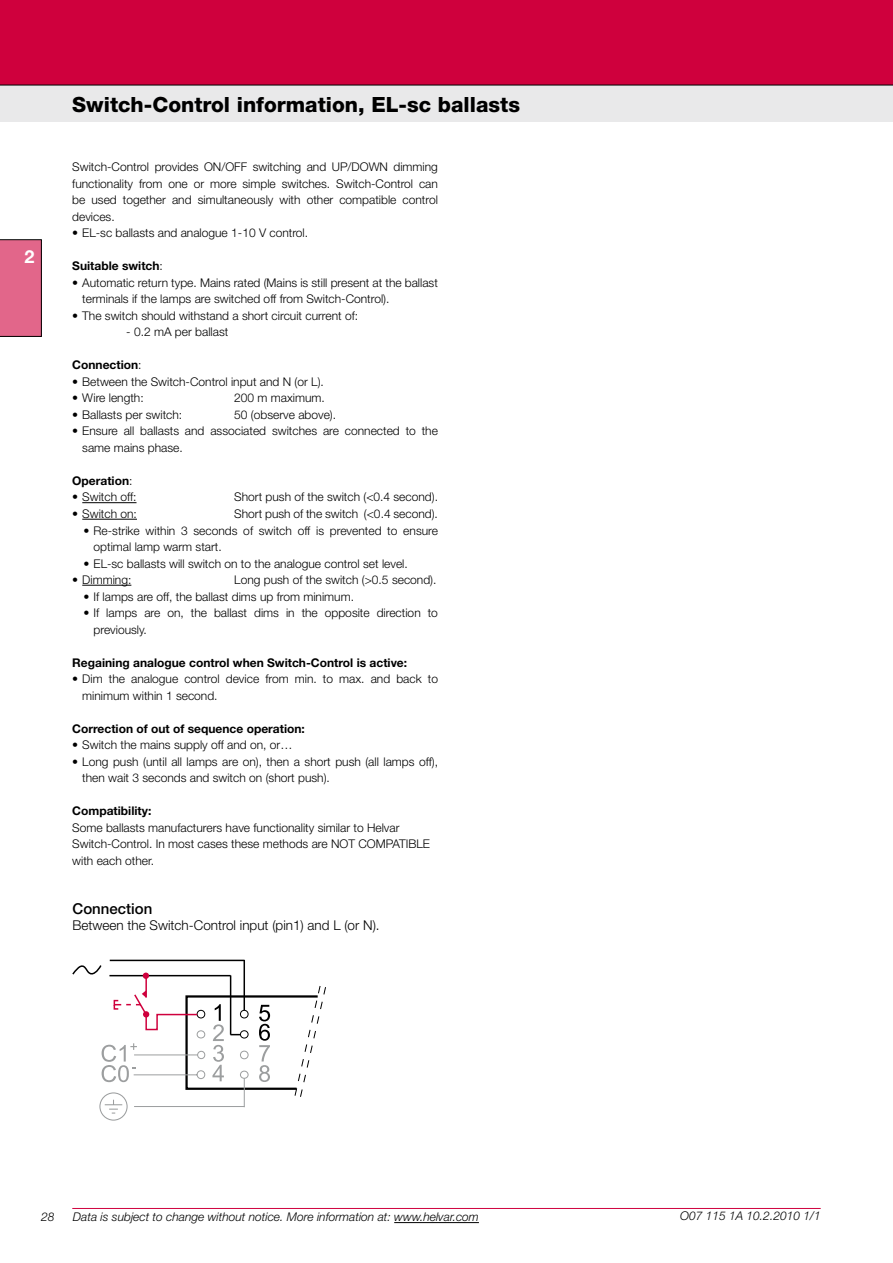
<style>
.page{position:relative;width:893px;height:1263px;background:#fff}
.page>*{position:absolute;margin:0;border:0;box-sizing:border-box;transform-origin:0 0}
.t1{font:800 21px "Helvetica Neue";color:#000}
.t2{font:700 18px "Helvetica Neue";color:#fff}
.t3{font:500 15px "Helvetica Neue";color:#000}
.t4{font:300 13.5px "Helvetica Neue";color:#000}
.t5{font:300 12px/16.5px "Helvetica Neue";color:#000}
.t6{font:700 12px "Helvetica Neue";color:#000}
.t7{font:italic 300 12px "Helvetica Neue";color:#000}
.s1{font-weight:300}
</style>
<div class="page">
<hr style="left:72px;top:1208px;width:749px;height:1px;background:#cf003d">
<div style="left:0;top:0;width:893px;height:85px;background:#cf003d"></div>
<div style="left:0;top:85px;width:893px;height:36px;background:#e9e9ea"></div>
<hr style="left:0;top:85px;width:893px;height:1px;background:#000">
<hr style="left:110px;top:960px;width:135px;height:1px;background:#000">
<hr style="left:244px;top:960px;width:1px;height:50px;background:#000">
<svg style="left:72px;top:963px;width:254px;height:157px"></svg>
<svg style="left:0;top:239px;width:42px;height:98px;background:#d86184"></svg>
<hr style="left:394px;top:1222px;width:85px;height:1px;background:#000">
<hr style="left:82px;top:502px;width:55px;height:1px;background:#000">
<hr style="left:82px;top:519px;width:55px;height:1px;background:#000">
<hr style="left:82px;top:585px;width:49px;height:1px;background:#000">
<h2 class="t2" style="left:25px;top:245px;width:12px">2</h2>
<h1 class="t1" style="left:72px;top:92px;width:449px">Switch-Control information, EL-sc ballasts</h1>
<p class="t5" style="left:72px;top:159px;width:367px;text-align:justify">Switch-Control provides ON/OFF switching and UP/DOWN dimming functionality from one or more simple switches. Switch-Control can be used together and simultaneously with other compatible control devices.</p>
<p class="t5" style="left:72px;top:225px;width:237px">• EL-sc ballasts and analogue 1-10 V control.</p>
<p class="t6" style="left:72px;top:259px;width:92px">Suitable switch<span class="s1">:</span></p>
<p class="t5" style="left:82px;top:274px;width:357px;text-indent:-10px">• Automatic return type. Mains rated (Mains is still present at the ballast terminals if the lamps are switched off from Switch-Control).</p>
<p class="t5" style="left:72px;top:307px;width:287px">• The switch should withstand a short circuit current of:</p>
<p class="t5" style="left:126px;top:324px;width:104px">- 0.2 mA per ballast</p>
<p class="t6" style="left:72px;top:358px;width:71px">Connection<span class="s1">:</span></p>
<p class="t5" style="left:72px;top:373px;width:253px">• Between the Switch-Control input and N (or L).</p>
<p class="t5" style="left:72px;top:390px;width:73px">• Wire length:</p>
<p class="t5" style="left:234px;top:390px;width:92px">200 m maximum.</p>
<p class="t5" style="left:72px;top:406px;width:112px">• Ballasts per switch:</p>
<p class="t5" style="left:234px;top:406px;width:103px">50 (observe above).</p>
<p class="t5" style="left:82px;top:423px;width:357px;text-indent:-10px">• Ensure all ballasts and associated switches are connected to the same mains phase.</p>
<p class="t6" style="left:72px;top:473px;width:62px">Operation<span class="s1">:</span></p>
<p class="t5" style="left:72px;top:489px;width:66px">• Switch off:</p>
<p class="t5" style="left:234px;top:489px;width:205px">Short push of the switch (&lt;0.4 second).</p>
<p class="t5" style="left:72px;top:505px;width:66px">• Switch on:</p>
<p class="t5" style="left:234px;top:505px;width:205px">Short push of the switch (&lt;0.4 second).</p>
<p class="t5" style="left:94px;top:522px;width:346px;text-indent:-10px">• Re-strike within 3 seconds of switch off is prevented to ensure optimal lamp warm start.</p>
<p class="t5" style="left:84px;top:555px;width:326px">• EL-sc ballasts will switch on to the analogue control set level.</p>
<p class="t5" style="left:72px;top:571px;width:61px">• Dimming:</p>
<p class="t5" style="left:234px;top:571px;width:204px">Long push of the switch (&gt;0.5 second).</p>
<p class="t5" style="left:84px;top:588px;width:272px">• If lamps are off, the ballast dims up from minimum.</p>
<p class="t5" style="left:94px;top:604px;width:346px;text-indent:-10px">• If lamps are on, the ballast dims in the opposite direction to previously.</p>
<p class="t6" style="left:72px;top:655px;width:336px">Regaining analogue control when Switch-Control is active:</p>
<p class="t5" style="left:82px;top:670px;width:357px;text-indent:-10px">• Dim the analogue control device from min. to max. and back to minimum within 1 second.</p>
<p class="t6" style="left:72px;top:721px;width:234px">Correction of out of sequence operation:</p>
<p class="t5" style="left:72px;top:736px;width:222px">• Switch the mains supply off and on, or…</p>
<p class="t5" style="left:82px;top:753px;width:357px;text-indent:-10px">• Long push (until all lamps are on), then a short push (all lamps off), then wait 3 seconds and switch on (short push).</p>
<p class="t6" style="left:72px;top:803px;width:81px">Compatibility:</p>
<p class="t5" style="left:72px;top:819px;width:359px">Some ballasts manufacturers have functionality similar to Helvar<br>Switch-Control. In most cases these methods are NOT COMPATIBLE with each other.</p>
<p class="t3" style="left:73px;top:900px;width:81px">Connection</p>
<p class="t4" style="left:73px;top:917px;width:309px">Between the Switch-Control input (pin1) and L (or N).</p>
<p class="t7" style="left:41px;top:1210px;width:15px">28</p>
<p class="t7" style="left:73px;top:1210px;width:407px">Data is subject to change without notice. More information at: www.helvar.com</p>
<p class="t7" style="left:680px;top:1209px;width:142px">O07 115 1A 10.2.2010 1/1</p>
</div>
